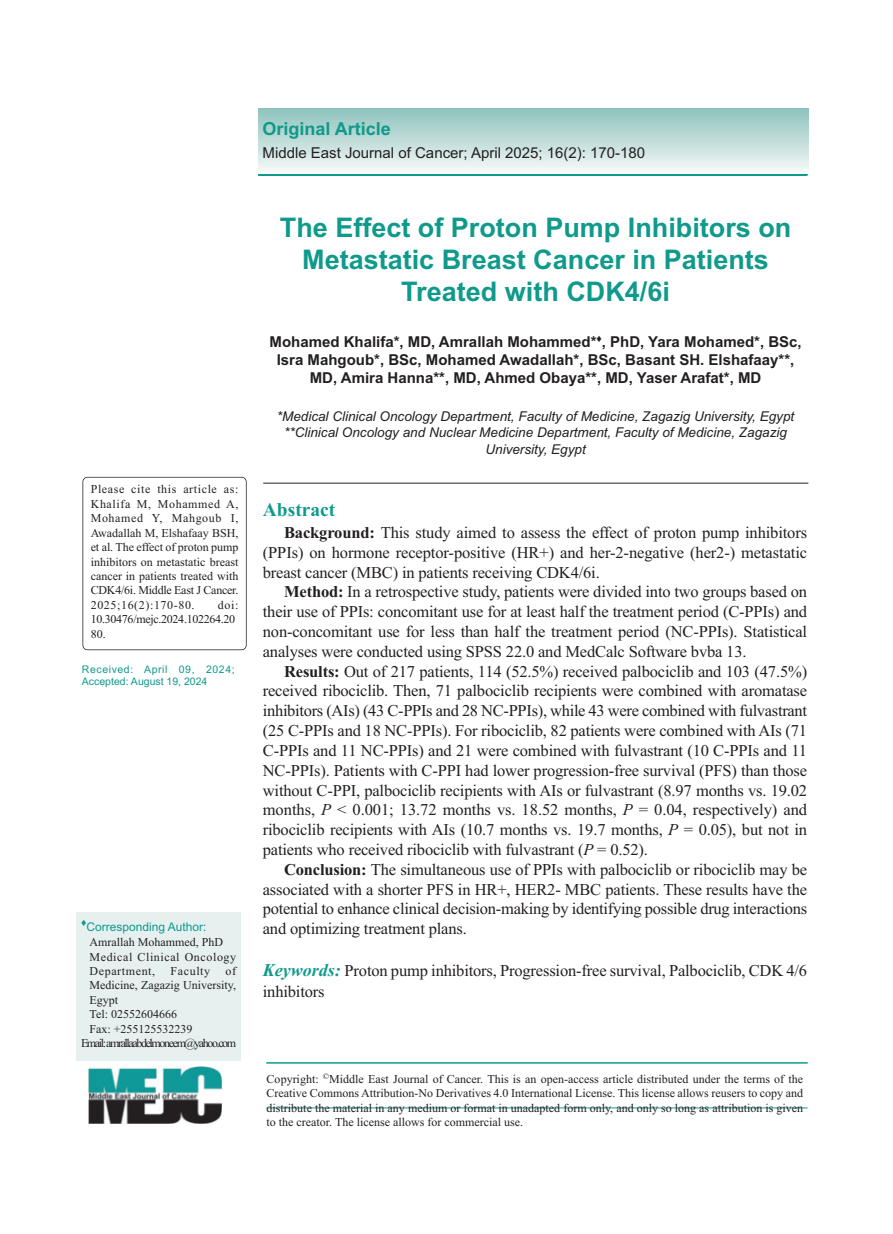
<style>
.page{position:relative;width:893px;height:1234px;background:#fff}
.page>*{position:absolute;margin:0;border:0;box-sizing:border-box;transform-origin:0 0}
.t1{font:700 27px/32.4px "Arial";color:#0f9a8c;text-align:center}
.t2{font:700 19.5px "Times New Roman";color:#0f9a8c}
.t3{font:700 18px "Arial";color:#0f9a8c}
.t4{font:16.5px/19.8px "Times New Roman";letter-spacing:-.01em;color:#231f20;text-align:justify}
.t5{font:700 15px/18px "Arial";color:#231f20;text-align:center}
.t6{font:15px "Arial";color:#231f20}
.t7{font:italic 13.5px/16.2px "Arial";color:#231f20;text-align:center}
.t8{font:12px/14.4px "Times New Roman";color:#231f20;text-align:justify}
.t9{font:12px/14.4px "Times New Roman";letter-spacing:.05em;color:#231f20}
.t10{font:12px/14.4px "Times New Roman";letter-spacing:-.025em;color:#231f20}
.t11{font:12px "Times New Roman";letter-spacing:-.115em;color:#231f20}
.t12{font:12px "Arial";color:#0f9a8c}
.t13{font:10.5px/12.6px "Arial";color:#0f9a8c}
.s1{font-weight:700}
.s2{font-style:italic}
.s3{font-weight:700;font-style:italic;font-size:18px;color:#0f9a8c}
</style>
<div class="page">
<hr style="left:263px;top:483px;width:545px;height:1px;background:#231f20">
<hr style="left:266px;top:1107px;width:542px;height:1px;background:#0f9a8c">
<hr style="left:266px;top:1062px;width:542px;height:1px;background:#0f9a8c">
<hr style="left:259px;top:172px;width:548px;height:3px;background:#0f9a8c">
<div style="left:77px;top:912px;width:164px;height:148px;background:#e6f1ef"></div>
<div style="left:258px;top:109px;width:550px;height:65px;background:linear-gradient(to bottom,#8fc3bd,#f7faf9)"></div>
<img style="left:88px;top:1066px;width:133px;height:57px">
<div style="left:82px;top:477px;width:165px;height:173px;border:2px solid #231f20;border-radius:5px"></div>
<p class="t8" style="left:91px;top:483px;width:149px">Please cite this article as:<br>Khalifa M, Mohammed A, Mohamed Y, Mahgoub I, Awadallah M, Elshafaay BSH, et al. The effect of proton pump inhibitors on metastatic breast cancer in patients treated with CDK4/6i. Middle East J Cancer.<br>2025;16(2):170-80.</p>
<p class="t10" style="left:91px;top:598px;width:149px;text-indent:127px">doi:<br>10.30476/mejc.2024.102264.20<br>80.</p>
<p class="t13" style="left:82px;top:663px;width:154px">Received: April 09, 2024;<br>Accepted: August 19, 2024</p>
<p class="t12" style="left:81px;top:921px;width:127px"><sup>♦</sup>Corresponding Author:</p>
<p class="t8" style="left:90px;top:935px;width:135px">Amrallah Mohammed, PhD</p>
<p class="t9" style="left:90px;top:950px;width:148px">Medical Clinical Oncology<br>Department,</p>
<p class="t9" style="left:171px;top:964px;width:41px">Faculty</p>
<p class="t8" style="left:90px;top:964px;width:148px;text-indent:136px">of Medicine, Zagazig University, Egypt</p>
<p class="t8" style="left:90px;top:1007px;width:89px">Tel: 02552604666</p>
<p class="t8" style="left:90px;top:1022px;width:105px">Fax: +255125532239</p>
<p class="t11" style="left:81px;top:1038px;width:157px">Email:amrallaabdelmoneem@yahoo.com</p>
<p class="t3" style="left:263px;top:122px;width:130px">Original Article</p>
<p class="t6" style="left:263px;top:147px;width:384px">Middle East Journal of Cancer; April 2025; 16(2): 170-180</p>
<p class="t1" style="left:280px;top:213px;width:513px">The Effect of Proton Pump Inhibitors on<br>Metastatic Breast Cancer in Patients<br>Treated with CDK4/6i</p>
<p class="t5" style="left:269px;top:334px;width:534px">Mohamed Khalifa*, MD, Amrallah Mohammed*<sup>♦</sup>, PhD, Yara Mohamed*, BSc,<br>Isra Mahgoub*, BSc, Mohamed Awadallah*, BSc, Basant SH. Elshafaay**,<br>MD, Amira Hanna**, MD, Ahmed Obaya**, MD, Yaser Arafat*, MD</p>
<p class="t7" style="left:277px;top:409px;width:519px">*Medical Clinical Oncology Department, Faculty of Medicine, Zagazig University, Egypt</p>
<p class="t7" style="left:284px;top:426px;width:504px">**Clinical Oncology and Nuclear Medicine Department, Faculty of Medicine, Zagazig<br>University, Egypt</p>
<p class="t2" style="left:263px;top:503px;width:74px">Abstract</p>
<p class="t4" style="left:263px;top:524px;width:546px;text-indent:21px"><span class="s1">Background:</span> This study aimed to assess the effect of proton pump inhibitors (PPIs) on hormone receptor-positive (HR+) and her-2-negative (her2-) metastatic breast cancer (MBC) in patients receiving CDK4/6i.</p>
<p class="t4" style="left:263px;top:583px;width:546px;text-indent:21px"><span class="s1">Method:</span> In a retrospective study, patients were divided into two groups based on their use of PPIs: concomitant use for at least half the treatment period (C-PPIs) and non-concomitant use for less than half the treatment period (NC-PPIs). Statistical analyses were conducted using SPSS 22.0 and MedCalc Software bvba 13.</p>
<p class="t4" style="left:263px;top:662px;width:546px;text-indent:21px"><span class="s1">Results:</span> Out of 217 patients, 114 (52.5%) received palbociclib and 103 (47.5%) received ribociclib. Then, 71 palbociclib recipients were combined with aromatase inhibitors (AIs) (43 C-PPIs and 28 NC-PPIs), while 43 were combined with fulvastrant (25 C-PPIs and 18 NC-PPIs). For ribociclib, 82 patients were combined with AIs (71<br>C-PPIs and 11 NC-PPIs) and 21 were combined with fulvastrant (10 C-PPIs and 11<br>NC-PPIs). Patients with C-PPI had lower progression-free survival (PFS) than those without C-PPI, palbociclib recipients with AIs or fulvastrant (8.97 months vs. 19.02 months, <span class="s2">P</span> &lt; 0.001; 13.72 months vs. 18.52 months, <span class="s2">P</span> = 0.04, respectively) and ribociclib recipients with AIs (10.7 months vs. 19.7 months, <span class="s2">P</span> = 0.05), but not in patients who received ribociclib with fulvastrant (<span class="s2">P</span> = 0.52).</p>
<p class="t4" style="left:263px;top:860px;width:546px;text-indent:21px"><span class="s1">Conclusion:</span> The simultaneous use of PPIs with palbociclib or ribociclib may be associated with a shorter PFS in HR+, HER2- MBC patients. These results have the potential to enhance clinical decision-making by identifying possible drug interactions and optimizing treatment plans.</p>
<p class="t4" style="left:263px;top:961px;width:546px;line-height:20.9px"><span class="s3">Keywords:</span> Proton pump inhibitors, Progression-free survival, Palbociclib, CDK 4/6 inhibitors</p>
<p class="t8" style="left:267px;top:1072px;width:538px">Copyright: <sup>©</sup>Middle East Journal of Cancer. This is an open-access article distributed under the terms of the Creative Commons Attribution-No Derivatives 4.0 International License. This license allows reusers to copy and distribute the material in any medium or format in unadapted form only, and only so long as attribution is given to the creator. The license allows for commercial use.</p>
</div>
